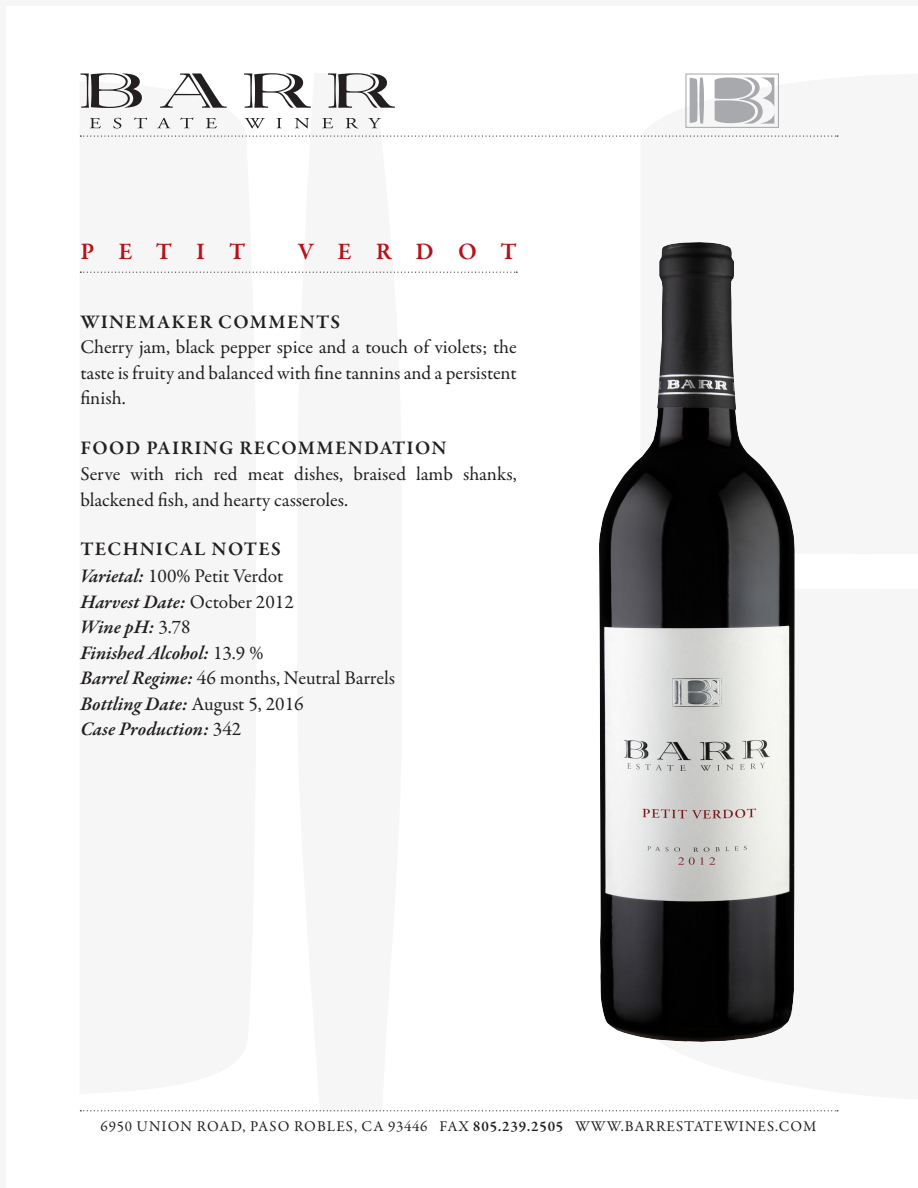
<style>
.page{position:relative;width:918px;height:1188px;background:#fff}
.page>*{position:absolute;margin:0;border:0;box-sizing:border-box;transform-origin:0 0}
.t1{font:600 24px "Garamond Premr Pro";letter-spacing:1em;color:#b71219}
.t2{font:19.5px/25.5px "Garamond Premr Pro";color:#231f20;text-align:justify}
.t3{font:italic 600 19.5px "Garamond Premr Pro";letter-spacing:-.005em;color:#231f20}
.t4{font:600 19.5px "Garamond Premr Pro";letter-spacing:.065em;color:#231f20}
.t5{font:15px "Garamond Premr Pro";letter-spacing:.07em;color:#231f20}
.s1{font-weight:600;font-style:italic}
.s2{font-weight:400;font-style:normal}
.s3{font-weight:600}
</style>
<div class="page">
<svg style="left:80px;top:73px;width:62px;height:35px"></svg>
<svg style="left:160px;top:73px;width:67px;height:35px"></svg>
<svg style="left:244px;top:73px;width:67px;height:35px"></svg>
<svg style="left:328px;top:73px;width:67px;height:35px"></svg>
<svg style="left:90px;top:118px;width:11px;height:10px"></svg>
<svg style="left:113px;top:118px;width:8px;height:10px"></svg>
<svg style="left:134px;top:118px;width:13px;height:10px"></svg>
<svg style="left:157px;top:118px;width:14px;height:10px"></svg>
<svg style="left:180px;top:118px;width:13px;height:10px"></svg>
<svg style="left:206px;top:118px;width:11px;height:10px"></svg>
<svg style="left:244px;top:118px;width:21px;height:10px"></svg>
<svg style="left:276px;top:118px;width:6px;height:10px"></svg>
<svg style="left:294px;top:118px;width:15px;height:10px"></svg>
<svg style="left:322px;top:118px;width:11px;height:10px"></svg>
<svg style="left:346px;top:118px;width:12px;height:10px"></svg>
<svg style="left:368px;top:118px;width:13px;height:10px"></svg>
<svg style="left:690px;top:78px;width:84px;height:46px"></svg>
<div style="left:685px;top:74px;width:94px;height:54px;border:1px solid #a8a9ad"></div>
<svg style="left:80px;top:136px;width:758px;height:1px"></svg>
<svg style="left:80px;top:272px;width:437px;height:1px"></svg>
<svg style="left:80px;top:1110px;width:758px;height:1px"></svg>
<img style="left:600px;top:242px;width:194px;height:799px">
<p class="t1" style="left:80px;top:237px;width:166px">PETIT</p>
<p class="t1" style="left:298px;top:237px;width:220px">VERDOT</p>
<p class="t4" style="left:80px;top:310px;width:261px">WINEMAKER COMMENTS</p>
<p class="t2" style="left:80px;top:335px;width:438px">Cherry jam, black pepper spice and a touch of violets; the taste is fruity and balanced with fine tannins and a persistent finish.</p>
<p class="t4" style="left:80px;top:436px;width:368px">FOOD PAIRING RECOMMENDATION</p>
<p class="t2" style="left:80px;top:462px;width:438px">Serve with rich red meat dishes, braised lamb shanks, blackened fish, and hearty casseroles.</p>
<p class="t4" style="left:80px;top:538px;width:202px">TECHNICAL NOTES</p>
<p class="t2" style="left:80px;top:564px;width:205px"><span class="s1">Varietal:</span> 100% Petit Verdot</p>
<p class="t3" style="left:80px;top:590px;width:215px">Harvest Date: <span class="s2">October 2012</span></p>
<p class="t3" style="left:80px;top:615px;width:112px">Wine pH: <span class="s2">3.78</span></p>
<p class="t3" style="left:80px;top:641px;width:185px">Finished Alcohol: <span class="s2">13.9 %</span></p>
<p class="t2" style="left:80px;top:666px;width:316px"><span class="s1">Barrel Regime:</span> 46 months, Neutral Barrels</p>
<p class="t3" style="left:80px;top:692px;width:225px">Bottling Date: <span class="s2">August 5, 2016</span></p>
<p class="t3" style="left:80px;top:717px;width:163px">Case Production: <span class="s2">342</span></p>
<p class="t5" style="left:101px;top:1117px;width:718px">6950 UNION ROAD, PASO ROBLES, CA 93446 FAX <span class="s3">805.239.2505</span> WWW.BARRESTATEWINES.COM</p>
</div>
